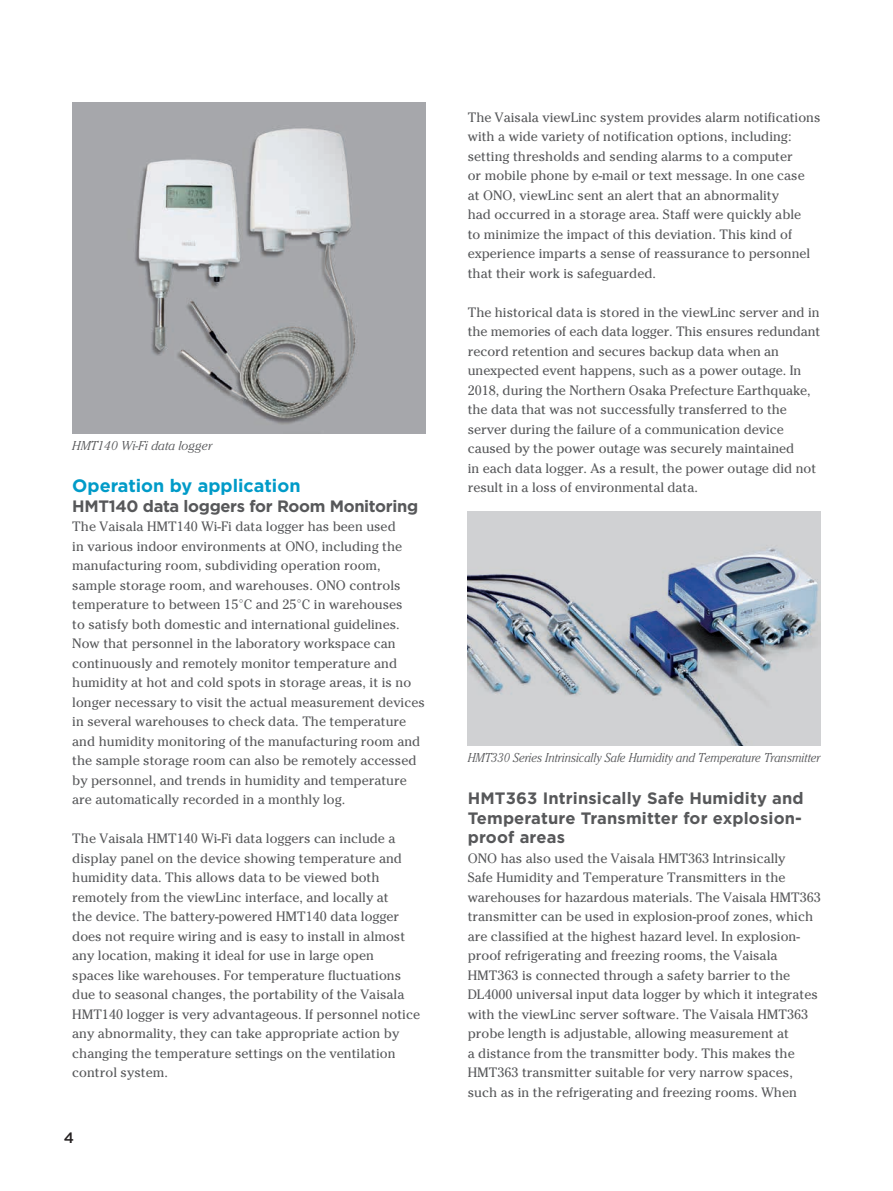
<style>
.page{position:relative;width:893px;height:1191px;background:#fff}
.page>*{position:absolute;margin:0;border:0;box-sizing:border-box;transform-origin:0 0}
.t1{font:700 18px "Gotham";color:#009bc8}
.t2{font:700 16.5px/19.5px "Gotham";letter-spacing:-.005em;color:#57585a;text-align:justify}
.t3{font:500 15px "Gotham";color:#231f20}
.t4{font:13.5px/19.5px "Cheltenham Std";color:#57585a}
.t5{font:italic 300 12.75px "Cheltenham Std";color:#57585a;scale:.93 1}
.t6{font:italic 300 12.75px "Cheltenham Std";color:#57585a}
</style>
<div class="page">
<img style="left:72px;top:102px;width:353px;height:332px">
<img style="left:468px;top:512px;width:353px;height:234px">
<p class="t6" style="left:72px;top:438px;width:141px">HMT140 Wi-Fi data logger</p>
<h1 class="t1" style="left:72px;top:474px;width:230px">Operation by application</h1>
<p class="t2" style="left:72px;top:496px;width:347px">HMT140 data loggers for Room Monitoring</p>
<p class="t4" style="left:72px;top:517px;width:354px">The Vaisala HMT140 Wi-Fi data logger has been used<br>in various indoor environments at ONO, including the manufacturing room, subdividing operation room, sample storage room, and warehouses. ONO controls temperature to between 15°C and 25°C in warehouses<br>to satisfy both domestic and international guidelines.<br>Now that personnel in the laboratory workspace can continuously and remotely monitor temperature and humidity at hot and cold spots in storage areas, it is no longer necessary to visit the actual measurement devices in several warehouses to check data. The temperature and humidity monitoring of the manufacturing room and the sample storage room can also be remotely accessed by personnel, and trends in humidity and temperature are automatically recorded in a monthly log.</p>
<p class="t4" style="left:72px;top:829px;width:349px">The Vaisala HMT140 Wi-Fi data loggers can include a display panel on the device showing temperature and humidity data. This allows data to be viewed both remotely from the viewLinc interface, and locally at<br>the device. The battery-powered HMT140 data logger does not require wiring and is easy to install in almost any location, making it ideal for use in large open<br>spaces like warehouses. For temperature fluctuations due to seasonal changes, the portability of the Vaisala HMT140 logger is very advantageous. If personnel notice any abnormality, they can take appropriate action by changing the temperature settings on the ventilation control system.</p>
<p class="t3" style="left:64px;top:1128px;width:12px">4</p>
<p class="t4" style="left:468px;top:107px;width:354px">The Vaisala viewLinc system provides alarm notifications with a wide variety of notification options, including: setting thresholds and sending alarms to a computer<br>or mobile phone by e-mail or text message. In one case<br>at ONO, viewLinc sent an alert that an abnormality<br>had occurred in a storage area. Staff were quickly able<br>to minimize the impact of this deviation. This kind of experience imparts a sense of reassurance to personnel that their work is safeguarded.</p>
<p class="t4" style="left:468px;top:302px;width:354px">The historical data is stored in the viewLinc server and in the memories of each data logger. This ensures redundant record retention and secures backup data when an unexpected event happens, such as a power outage. In 2018, during the Northern Osaka Prefecture Earthquake, the data that was not successfully transferred to the server during the failure of a communication device caused by the power outage was securely maintained<br>in each data logger. As a result, the power outage did not result in a loss of environmental data.</p>
<p class="t5" style="left:468px;top:750px;width:380px">HMT330 Series Intrinsically Safe Humidity and Temperature Transmitter</p>
<p class="t2" style="left:468px;top:788px;width:337px">HMT363 Intrinsically Safe Humidity and Temperature Transmitter for explosion&shy;proof areas</p>
<p class="t4" style="left:468px;top:848px;width:354px">ONO has also used the Vaisala HMT363 Intrinsically<br>Safe Humidity and Temperature Transmitters in the warehouses for hazardous materials. The Vaisala HMT363 transmitter can be used in explosion-proof zones, which are classified at the highest hazard level. In explosion&shy;proof refrigerating and freezing rooms, the Vaisala HMT363 is connected through a safety barrier to the DL4000 universal input data logger by which it integrates with the viewLinc server software. The Vaisala HMT363 probe length is adjustable, allowing measurement at<br>a distance from the transmitter body. This makes the HMT363 transmitter suitable for very narrow spaces, such as in the refrigerating and freezing rooms. When</p>
</div>
